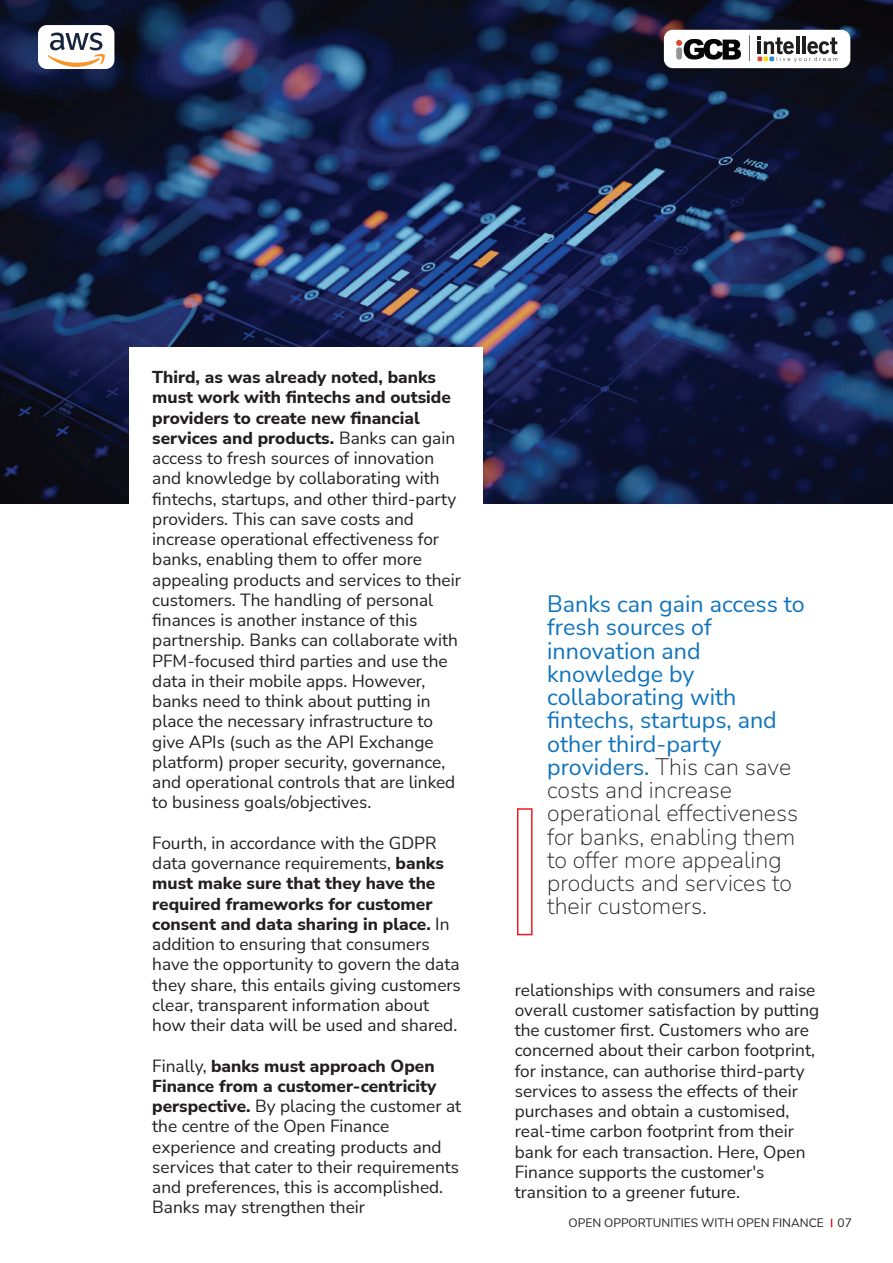
<style>
.page{position:relative;width:893px;height:1263px;background:#fff}
.page>*{position:absolute;margin:0;border:0;box-sizing:border-box;transform-origin:0 0}
.t1{font:200 23.25px/23.2px "Nunito Sans";color:#231f20}
.t2{font:17.25px/20.2px "Nunito Sans";color:#231f20}
.t3{font:12px "Nunito Sans";color:#231f20}
.s1{font-weight:800}
.s2{font-weight:400;color:#1074bc}
</style>
<div class="page">
<img style="left:0;top:0;width:893px;height:504px">
<div style="left:664px;top:30px;width:186px;height:38px;background:#fff;border-radius:9px"></div>
<svg style="left:757px;top:37px;width:80px;height:25px"></svg>
<svg style="left:676px;top:39px;width:65px;height:21px"></svg>
<svg style="left:749px;top:35px;width:1px;height:26px"></svg>
<div style="left:129px;top:347px;width:354px;height:815px;background:#fff"></div>
<div style="left:517px;top:808px;width:16px;height:127px;border:2px solid #ee1d23"></div>
<div style="left:38px;top:25px;width:76px;height:44px;background:#fff;border-radius:9px"></div>
<svg style="left:47px;top:33px;width:58px;height:34px"></svg>
<p class="t2" style="left:152px;top:366px;width:310px"><span class="s1">Third, as was already noted, banks must work with fintechs and outside providers to create new financial services and products.</span> Banks can gain access to fresh sources of innovation and knowledge by collaborating with fintechs, startups, and other third-party providers. This can save costs and increase operational effectiveness for banks, enabling them to offer more appealing products and services to their customers. The handling of personal finances is another instance of this partnership. Banks can collaborate with PFM-focused third parties and use the data in their mobile apps. However, banks need to think about putting in place the necessary infrastructure to give APIs (such as the API Exchange platform) proper security, governance, and operational controls that are linked to business goals/objectives.</p>
<p class="t2" style="left:152px;top:832px;width:310px">Fourth, in accordance with the GDPR data governance requirements, <span class="s1">banks must make sure that they have the required frameworks for customer consent and data sharing in place.</span> In addition to ensuring that consumers have the opportunity to govern the data they share, this entails giving customers clear, transparent information about how their data will be used and shared.</p>
<p class="t2" style="left:152px;top:1055px;width:310px">Finally, <span class="s1">banks must approach Open Finance from a customer-centricity perspective.</span> By placing the customer at the centre of the Open Finance experience and creating products and services that cater to their requirements and preferences, this is accomplished.<br>Banks may strengthen their</p>
<p class="t1" style="left:547px;top:592px;width:259px"><span class="s2">Banks can gain access to fresh sources of innovation and knowledge by collaborating with fintechs, startups, and other third-party providers.</span> This can save costs and increase operational effectiveness for banks, enabling them to offer more appealing products and services to their customers.</p>
<p class="t2" style="left:515px;top:979px;width:306px">relationships with consumers and raise overall customer satisfaction by putting the customer first. Customers who are concerned about their carbon footprint, for instance, can authorise third-party services to assess the effects of their purchases and obtain a customised, real-time carbon footprint from their bank for each transaction. Here, Open Finance supports the customer's transition to a greener future.</p>
<p class="t3" style="left:569px;top:1214px;width:285px">OPEN OPPORTUNITIES WITH OPEN FINANCE 07</p>
</div>
